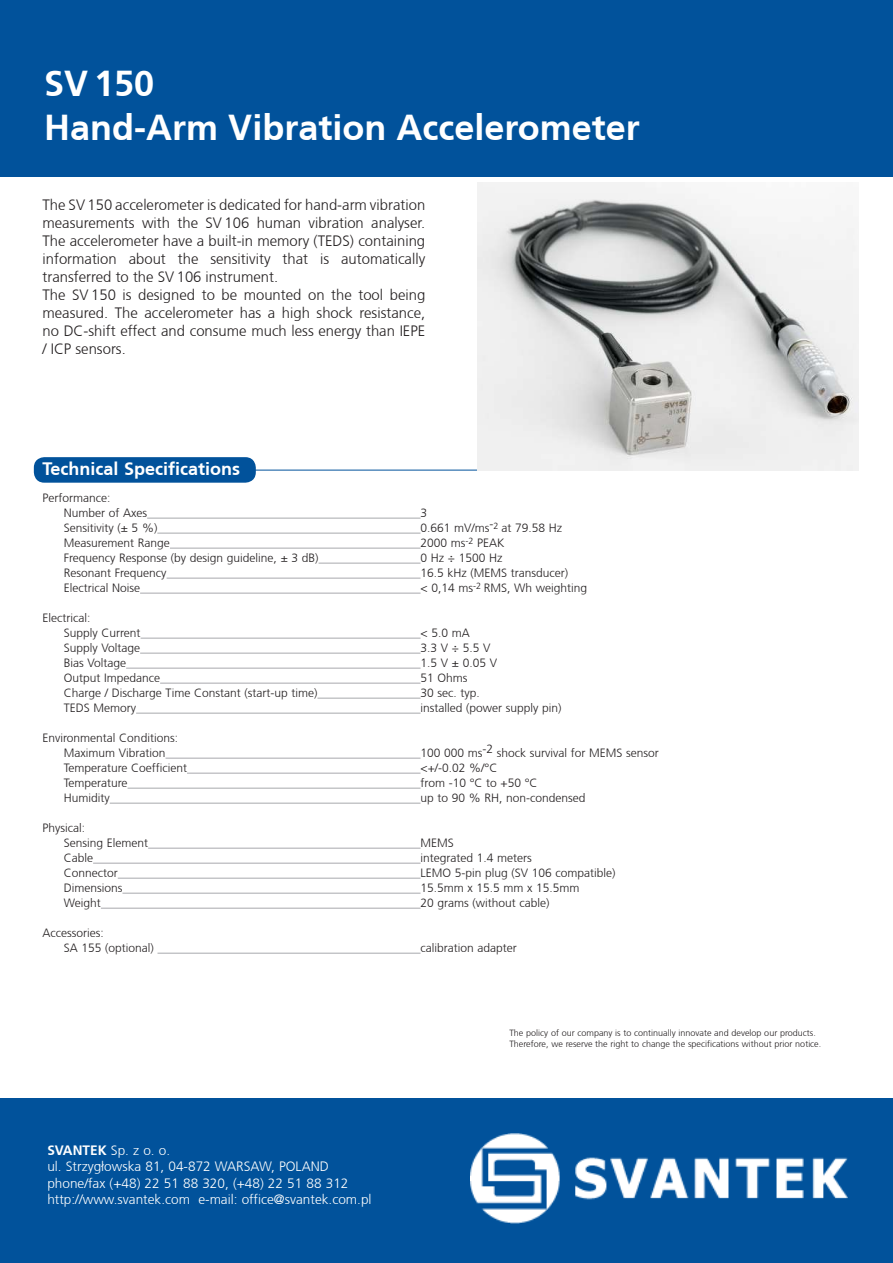
<style>
.page{position:relative;width:893px;height:1263px;background:#fff}
.page>*{position:absolute;margin:0;border:0;box-sizing:border-box;transform-origin:0 0}
.t1{font:700 36px/43.2px "Frutiger CE";color:#fff}
.t2{font:700 18px "Frutiger CE";color:#fff}
.t3{font:300 15px/18px "Frutiger CE";color:#231f20}
.t4{font:300 13.65px/16.4px "Frutiger CE";color:#fff}
.t5{font:300 12px/15px "Frutiger CE";color:#231f20}
.t6{font:300 9px/10.5px "Frutiger CE";color:#231f20}
.s1{font-weight:700}
</style>
<div class="page">
<div style="left:0;top:0;width:893px;height:176px;background:#01529b"></div>
<div style="left:0;top:1099px;width:893px;height:164px;background:#01529b"></div>
<img style="left:470px;top:1133px;width:378px;height:91px">
<div style="left:34px;top:457px;width:222px;height:26px;background:#01529b;border-radius:11px"></div>
<hr style="left:242px;top:470px;width:529px;height:1px;background:#01529b">
<hr style="left:147px;top:518px;width:274px;height:1px;background:#a8a9ad">
<hr style="left:157px;top:533px;width:264px;height:1px;background:#a8a9ad">
<hr style="left:170px;top:548px;width:251px;height:1px;background:#a8a9ad">
<hr style="left:319px;top:563px;width:102px;height:1px;background:#a8a9ad">
<hr style="left:167px;top:578px;width:254px;height:1px;background:#a8a9ad">
<hr style="left:140px;top:593px;width:281px;height:1px;background:#a8a9ad">
<hr style="left:141px;top:638px;width:280px;height:1px;background:#a8a9ad">
<hr style="left:140px;top:653px;width:281px;height:1px;background:#a8a9ad">
<hr style="left:126px;top:668px;width:295px;height:1px;background:#a8a9ad">
<hr style="left:160px;top:683px;width:261px;height:1px;background:#a8a9ad">
<hr style="left:317px;top:698px;width:104px;height:1px;background:#a8a9ad">
<hr style="left:136px;top:713px;width:285px;height:1px;background:#a8a9ad">
<hr style="left:166px;top:758px;width:255px;height:1px;background:#a8a9ad">
<hr style="left:187px;top:773px;width:234px;height:1px;background:#a8a9ad">
<hr style="left:128px;top:788px;width:293px;height:1px;background:#a8a9ad">
<hr style="left:110px;top:803px;width:311px;height:1px;background:#a8a9ad">
<hr style="left:148px;top:848px;width:273px;height:1px;background:#a8a9ad">
<hr style="left:93px;top:863px;width:328px;height:1px;background:#a8a9ad">
<hr style="left:118px;top:878px;width:303px;height:1px;background:#a8a9ad">
<hr style="left:122px;top:893px;width:299px;height:1px;background:#a8a9ad">
<hr style="left:101px;top:908px;width:320px;height:1px;background:#a8a9ad">
<hr style="left:157px;top:953px;width:264px;height:1px;background:#a8a9ad">
<img style="left:478px;top:183px;width:381px;height:287px">
<h1 class="t1" style="left:44px;top:62px;width:597px">SV 150<br>Hand-Arm Vibration Accelerometer</h1>
<p class="t3" style="left:43px;top:196px;width:384px">The SV 150 accelerometer is dedicated for hand-arm vibration measurements with the SV 106 human vibration analyser.<br>The accelerometer have a built-in memory (TEDS) containing information about the sensitivity that is automatically transferred to the SV 106 instrument.<br>The SV 150 is designed to be mounted on the tool being measured. The accelerometer has a high shock resistance, no DC-shift effect and consume much less energy than IEPE / ICP sensors.</p>
<h2 class="t2" style="left:43px;top:458px;width:199px">Technical Specifications</h2>
<p class="t5" style="left:64px;top:490px;width:85px;text-indent:-21px">Performance:<br>Number of Axes</p>
<p class="t5" style="left:421px;top:505px;width:8px">3</p>
<p class="t5" style="left:64px;top:520px;width:95px">Sensitivity (± 5 %)</p>
<p class="t5" style="left:421px;top:520px;width:143px">0.661 mV/ms-<sup>2</sup> at 79.58 Hz</p>
<p class="t5" style="left:64px;top:535px;width:108px">Measurement Range</p>
<p class="t5" style="left:421px;top:535px;width:86px">2000 ms<sup>-2</sup> PEAK</p>
<p class="t5" style="left:64px;top:550px;width:256px">Frequency Response (by design guideline, ± 3 dB)</p>
<p class="t5" style="left:421px;top:550px;width:83px">0 Hz ÷ 1500 Hz</p>
<p class="t5" style="left:64px;top:565px;width:104px">Resonant Frequency</p>
<p class="t5" style="left:421px;top:565px;width:149px">16.5 kHz (MEMS transducer)</p>
<p class="t5" style="left:64px;top:580px;width:78px">Electrical Noise</p>
<p class="t5" style="left:421px;top:580px;width:168px">&lt; 0,14 ms<sup>-2</sup> RMS, Wh weighting</p>
<p class="t5" style="left:64px;top:610px;width:78px;text-indent:-21px">Electrical:<br>Supply Current</p>
<p class="t5" style="left:421px;top:625px;width:51px">&lt; 5.0 mA</p>
<p class="t5" style="left:64px;top:640px;width:78px">Supply Voltage</p>
<p class="t5" style="left:421px;top:640px;width:71px">3.3 V ÷ 5.5 V</p>
<p class="t5" style="left:64px;top:655px;width:64px">Bias Voltage</p>
<p class="t5" style="left:421px;top:655px;width:78px">1.5 V ± 0.05 V</p>
<p class="t5" style="left:64px;top:670px;width:98px">Output Impedance</p>
<p class="t5" style="left:421px;top:670px;width:49px">51 Ohms</p>
<p class="t5" style="left:64px;top:685px;width:255px">Charge / Discharge Time Constant (start-up time)</p>
<p class="t5" style="left:421px;top:685px;width:61px">30 sec. typ.</p>
<p class="t5" style="left:64px;top:700px;width:74px">TEDS Memory</p>
<p class="t5" style="left:421px;top:700px;width:143px">installed (power supply pin)</p>
<p class="t5" style="left:64px;top:730px;width:116px;text-indent:-21px">Environmental Conditions:<br>Maximum Vibration</p>
<p class="t5" style="left:421px;top:745px;width:240px">100 000 ms-2 shock survival for MEMS sensor</p>
<p class="t5" style="left:64px;top:760px;width:125px">Temperature Coefficient</p>
<p class="t5" style="left:421px;top:760px;width:78px">&lt;+/-0.02 %/°C</p>
<p class="t5" style="left:64px;top:775px;width:65px">Temperature</p>
<p class="t5" style="left:421px;top:775px;width:118px">from -10 °C to +50 °C</p>
<p class="t5" style="left:64px;top:790px;width:47px">Humidity</p>
<p class="t5" style="left:421px;top:790px;width:167px">up to 90 % RH, non-condensed</p>
<p class="t5" style="left:64px;top:820px;width:86px;text-indent:-21px">Physical:<br>Sensing Element</p>
<p class="t5" style="left:421px;top:835px;width:35px">MEMS</p>
<p class="t5" style="left:64px;top:850px;width:31px">Cable</p>
<p class="t5" style="left:421px;top:850px;width:113px">integrated 1.4 meters</p>
<p class="t5" style="left:64px;top:865px;width:56px">Connector</p>
<p class="t5" style="left:421px;top:865px;width:197px">LEMO 5-pin plug (SV 106 compatible)</p>
<p class="t5" style="left:64px;top:880px;width:60px">Dimensions</p>
<p class="t5" style="left:421px;top:880px;width:161px">15.5mm x 15.5 mm x 15.5mm</p>
<p class="t5" style="left:64px;top:895px;width:39px">Weight</p>
<p class="t5" style="left:421px;top:895px;width:131px">20 grams (without cable)</p>
<p class="t5" style="left:64px;top:925px;width:92px;text-indent:-21px">Accessories:<br>SA 155 (optional)</p>
<p class="t5" style="left:421px;top:940px;width:98px">calibration adapter</p>
<p class="t4" style="left:47px;top:1142px;width:326px"><span class="s1">SVANTEK</span> Sp. z o. o.<br>ul. Strzygłowska 81, 04-872 WARSAW, POLAND phone/fax (+48) 22 51 88 320, (+48) 22 51 88 312 http://www.svantek.com e-mail: office@svantek.com.pl</p>
<p class="t6" style="left:509px;top:1027px;width:313px">The policy of our company is to continually innovate and develop our products.<br>Therefore, we reserve the right to change the specifications without prior notice.</p>
</div>
